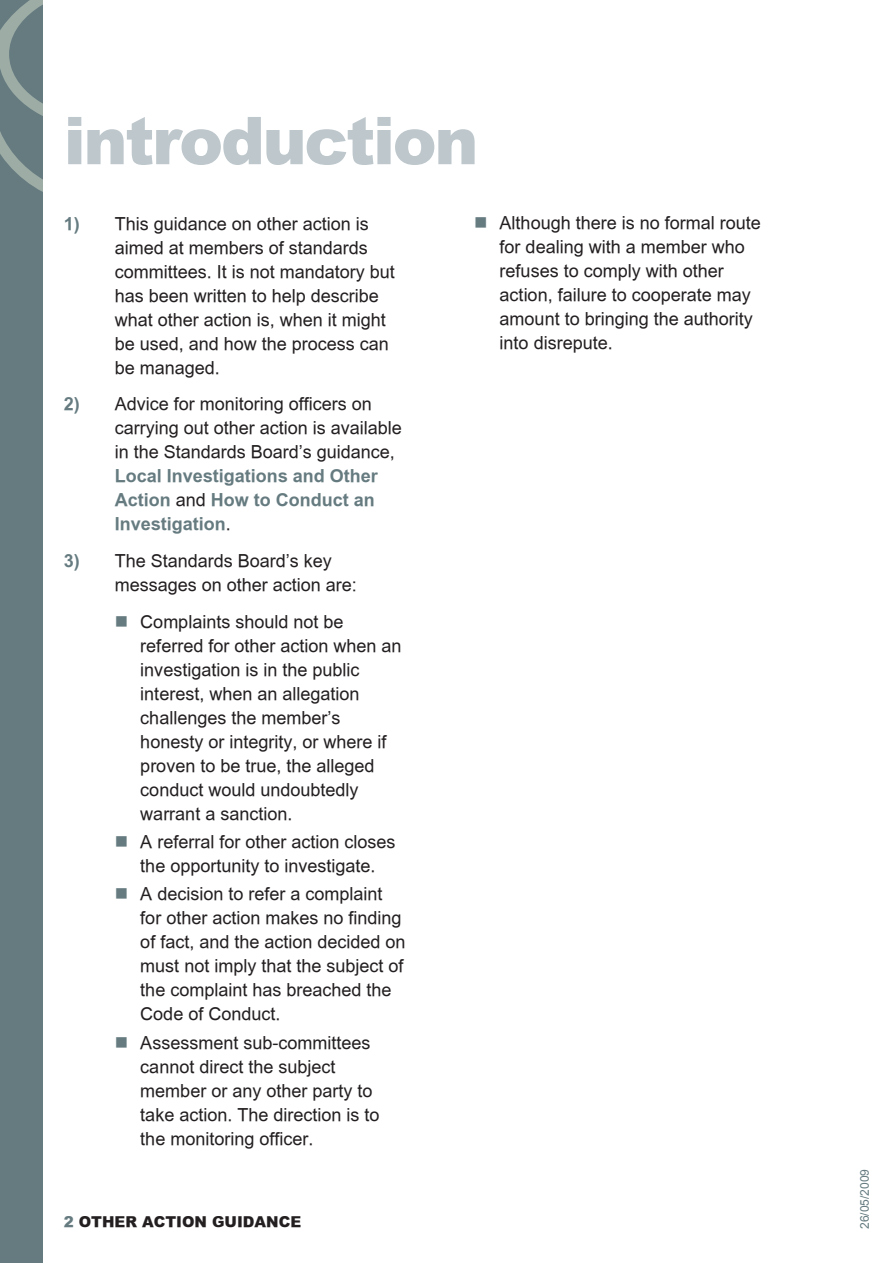
<style>
.page{position:relative;width:893px;height:1263px;background:#fff}
.page>*{position:absolute;margin:0;border:0;box-sizing:border-box;transform-origin:0 0}
.t1{font:66px "Arial MT Black";letter-spacing:-.035em;color:#bdc7cc}
.t2{font:18px/24px "Arial MT Regular";color:#231f20}
.t3{font:18px/24px "Arial MT Bold";color:#657b80}
.t4{font:15px "Arial MT Black";color:#231f20}
.t5{font:12px "Arial MT Regular";color:#657b80}
.s1{font-family:"Arial MT Bold";color:#657b80}
.s2{font-family:"Arial MT Regular";color:#231f20}
.s3{color:#657b80}
</style>
<div class="page">
<div style="left:0;top:0;width:43px;height:1263px;background:#657b80"></div>
<svg style="left:0;top:0;width:43px;height:192px"></svg>
<h1 class="t1" style="left:64px;top:99px;width:416px">introduction</h1>
<p class="t2" style="left:115px;top:211px;width:282px;text-indent:-51px"><span class="s1">1)</span> This guidance on other action is aimed at members of standards committees. It is not mandatory but has been written to help describe what other action is, when it might be used, and how the process can be managed.</p>
<p class="t2" style="left:115px;top:392px;width:289px;text-indent:-51px"><span class="s1">2)</span> Advice for monitoring officers on carrying out other action is available in the Standards Board’s guidance,</p>
<p class="t3" style="left:115px;top:464px;width:265px">Local Investigations and Other<br>Action <span class="s2">and</span> How to Conduct an<br>Investigation<span class="s2">.</span></p>
<p class="t2" style="left:115px;top:549px;width:244px;text-indent:-51px"><span class="s1">3)</span> The Standards Board’s key messages on other action are:</p>
<p class="t2" style="left:140px;top:610px;width:263px;text-indent:-26px"><span class="s3">■</span> Complaints should not be referred for other action when an investigation is in the public interest, when an allegation challenges the member’s honesty or integrity, or where if proven to be true, the alleged conduct would undoubtedly warrant a sanction.</p>
<p class="t2" style="left:115px;top:830px;width:282px;text-align:center"><span class="s3">■</span> A referral for other action closes the opportunity to investigate.</p>
<p class="t2" style="left:140px;top:882px;width:267px;text-indent:-26px"><span class="s3">■</span> A decision to refer a complaint for other action makes no finding of fact, and the action decided on must not imply that the subject of the complaint has breached the<br>Code of Conduct.</p>
<p class="t2" style="left:140px;top:1030px;width:241px;text-indent:-26px"><span class="s3">■</span> Assessment sub-committees cannot direct the subject member or any other party to take action. The direction is to the monitoring officer.</p>
<p class="t4" style="left:64px;top:1212px;width:239px"><span class="s3">2</span> OTHER ACTION GUIDANCE</p>
<p class="t2" style="left:500px;top:211px;width:263px;text-indent:-26px"><span class="s3">■</span> Although there is no formal route for dealing with a member who refuses to comply with other action, failure to cooperate may amount to bringing the authority into disrepute.</p>
<p class="t5" style="left:858px;top:1229px;width:62px;rotate:-90deg">26/05/2009</p>
</div>
